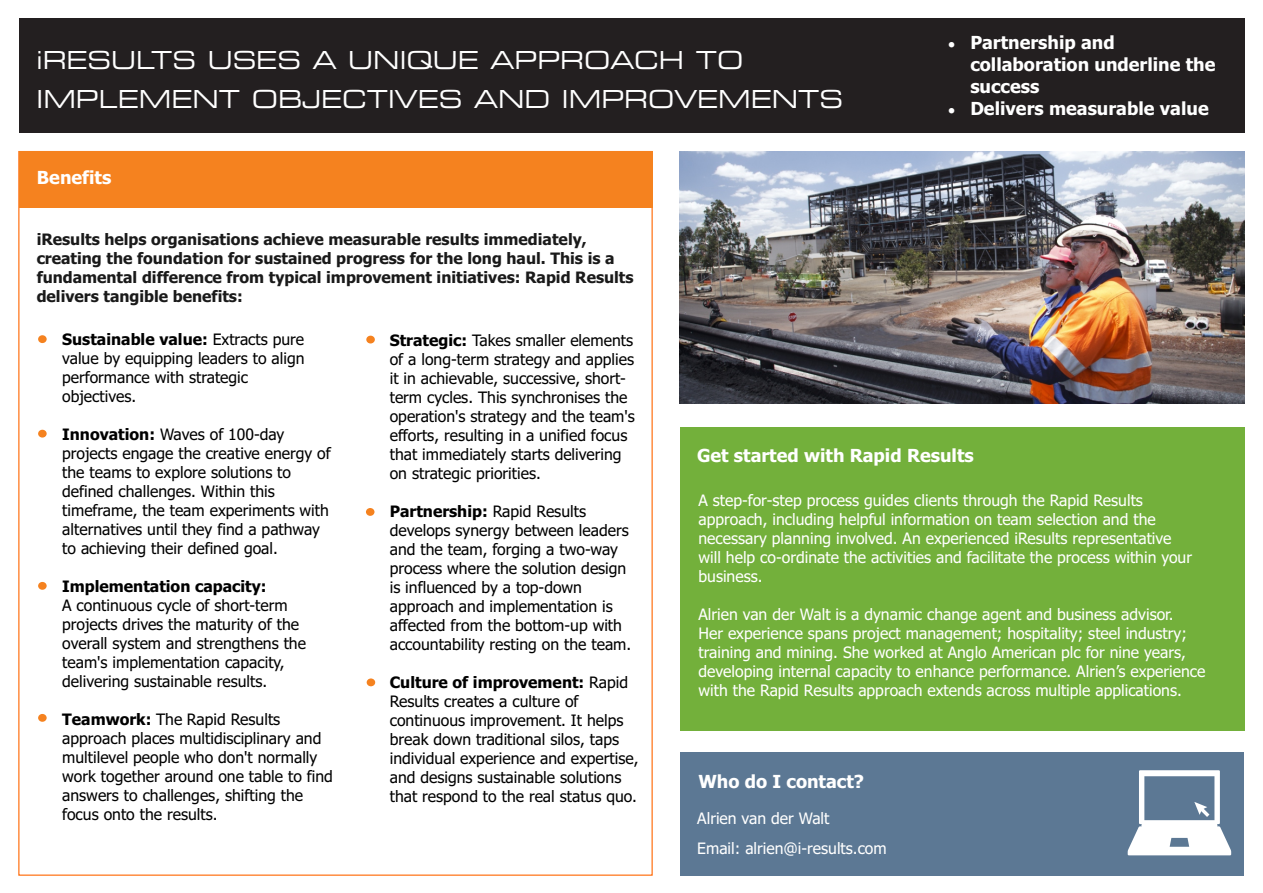
<style>
.page{position:relative;width:1263px;height:893px;background:#fff}
.page>*{position:absolute;margin:0;border:0;box-sizing:border-box;transform-origin:0 0}
.t1{font:expanded 24.75px "Square 721 BT";color:#fff}
.t2{font:700 18px/21.8px "Tahoma";color:#fff}
.t3{font:15.75px/19px "Tahoma";color:#000}
.t4{font:15.75px/19px "Tahoma";color:#fff}
.t5{font:700 15.75px/19px "Tahoma";color:#1a1a1a}
.t6{font:700 15.75px "Tahoma";color:#000}
.s1{font-weight:700}
</style>
<div class="page">
<div style="left:19px;top:18px;width:1225px;height:114px;background:#231f20"></div>
<div style="left:19px;top:152px;width:633px;height:56px;background:#f5821f"></div>
<div style="left:680px;top:427px;width:565px;height:303px;background:#73b03b"></div>
<div style="left:680px;top:752px;width:564px;height:123px;background:#5c7894"></div>
<img style="left:680px;top:151px;width:565px;height:252px">
<div style="left:38px;top:335px;width:9px;height:8px;background:#f5821f;border-radius:50%"></div>
<div style="left:38px;top:430px;width:9px;height:8px;background:#f5821f;border-radius:50%"></div>
<div style="left:38px;top:582px;width:9px;height:8px;background:#f5821f;border-radius:50%"></div>
<div style="left:38px;top:714px;width:9px;height:8px;background:#f5821f;border-radius:50%"></div>
<div style="left:366px;top:508px;width:8px;height:8px;background:#f5821f;border-radius:50%"></div>
<div style="left:366px;top:336px;width:9px;height:7px;background:#f5821f;border-radius:50%"></div>
<div style="left:367px;top:678px;width:8px;height:8px;background:#f5821f;border-radius:50%"></div>
<svg style="left:1128px;top:770px;width:103px;height:85px"></svg>
<h1 class="t1" style="left:37px;top:50px;width:708px">iRESULTS USES A UNIQUE APPROACH TO</h1>
<h1 class="t1" style="left:37px;top:89px;width:808px">IMPLEMENT OBJECTIVES AND IMPROVEMENTS</h1>
<p class="t2" style="left:37px;top:168px;width:76px">Benefits</p>
<p class="t5" style="left:37px;top:231px;width:598px">iResults helps organisations achieve measurable results immediately, creating the foundation for sustained progress for the long haul. This is a fundamental difference from typical improvement initiatives: Rapid Results delivers tangible benefits:</p>
<p class="t2" style="left:970px;top:34px;width:247px;text-indent:-22px">• Partnership and collaboration underline the success</p>
<p class="t2" style="left:948px;top:99px;width:262px">• Delivers measurable value</p>
<p class="t3" style="left:62px;top:331px;width:244px"><span class="s1">Sustainable value:</span> Extracts pure value by equipping leaders to align performance with strategic objectives.</p>
<p class="t3" style="left:62px;top:426px;width:270px"><span class="s1">Innovation:</span> Waves of 100-day projects engage the creative energy of the teams to explore solutions to defined challenges. Within this timeframe, the team experiments with alternatives until they find a pathway to achieving their defined goal.</p>
<p class="t6" style="left:62px;top:580px;width:206px">Implementation capacity:</p>
<p class="t3" style="left:62px;top:597px;width:245px">A continuous cycle of short-term projects drives the maturity of the overall system and strengthens the team's implementation capacity, delivering sustainable results.</p>
<p class="t3" style="left:62px;top:711px;width:272px"><span class="s1">Teamwork:</span> The Rapid Results approach places multidisciplinary and multilevel people who don't normally work together around one table to find answers to challenges, shifting the focus onto the results.</p>
<p class="t3" style="left:390px;top:332px;width:247px"><span class="s1">Strategic:</span> Takes smaller elements of a long-term strategy and applies it in achievable, successive, short&shy;term cycles. This synchronises the operation's strategy and the team's efforts, resulting in a unified focus that immediately starts delivering on strategic priorities.</p>
<p class="t3" style="left:390px;top:503px;width:243px"><span class="s1">Partnership:</span> Rapid Results develops synergy between leaders and the team, forging a two-way process where the solution design is influenced by a top-down approach and implementation is affected from the bottom-up with accountability resting on the team.</p>
<p class="t3" style="left:390px;top:674px;width:250px"><span class="s1">Culture of improvement:</span> Rapid Results creates a culture of continuous improvement. It helps break down traditional silos, taps individual experience and expertise, and designs sustainable solutions that respond to the real status quo.</p>
<p class="t2" style="left:697px;top:446px;width:278px">Get started with Rapid Results</p>
<p class="t4" style="left:698px;top:492px;width:495px">A step-for-step process guides clients through the Rapid Results approach, including helpful information on team selection and the necessary planning involved. An experienced iResults representative will help co-ordinate the activities and facilitate the process within your business.</p>
<p class="t4" style="left:698px;top:606px;width:508px">Alrien van der Walt is a dynamic change agent and business advisor.<br>Her experience spans project management; hospitality; steel industry; training and mining. She worked at Anglo American plc for nine years, developing internal capacity to enhance performance. Alrien’s experience with the Rapid Results approach extends across multiple applications.</p>
<p class="t2" style="left:698px;top:772px;width:167px">Who do I contact?</p>
<p class="t4" style="left:697px;top:804px;width:191px;line-height:30.6px">Alrien van der Walt<br>Email: alrien@i-results.com</p>
</div>
